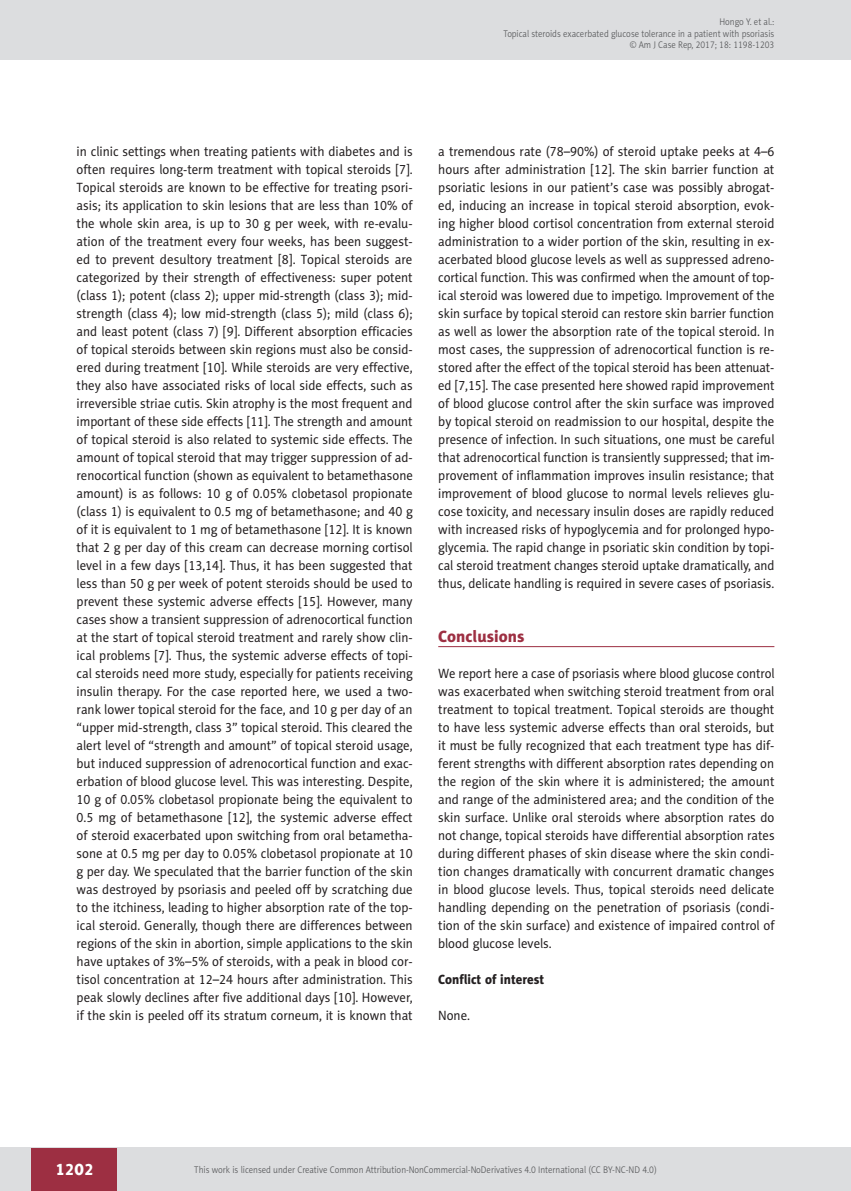
<style>
.page{position:relative;width:851px;height:1191px;background:#fff}
.page>*{position:absolute;margin:0;border:0;box-sizing:border-box;transform-origin:0 0}
.AJCR_Headline_1{font:16.5px "Naomi Sans EFN Heavy";color:#9d2f42}
.t1{font:16.5px "Naomi Sans EFN Heavy";color:#fff}
.AJCR_Body{font:13.5px/18px "Naomi Sans EFN";color:#231f20;text-align:justify;scale:.95 1}
.AJCR_Body-2{font:13.5px/18px "Naomi Sans EFN";color:#231f20;text-align:justify;scale:.94 1}
.AJCR_Headline_2{font:13.5px "Naomi Sans EFN Heavy";color:#231f20;scale:.95 1}
.t2{font:9.75px/11.2px "Naomi Sans EFN Light";color:#57585a;text-align:right;scale:.9 1}
</style>
<div class="page">
<hr style="left:438px;top:646px;width:336px;height:1px;background:#9d2f42">
<div style="left:0;top:1148px;width:850px;height:43px;background:#dcdddf"></div>
<div style="left:32px;top:1147px;width:85px;height:43px;background:#9d2f42"></div>
<div style="left:0;top:0;width:850px;height:60px;background:#dcdddf"></div>
<hr style="left:850px;top:0;width:1px;height:60px;background:#dcdddf">
<p class="t2" style="left:503px;top:16px;width:302px">Hongo Y. et al.:<br>Topical steroids exacerbated glucose tolerance in a patient with psoriasis © Am J Case Rep, 2017; 18: 1198-1203</p>
<p class="AJCR_Body" style="left:77px;top:142px;width:355px">in clinic settings when treating patients with diabetes and is often requires long-term treatment with topical steroids [7].<br>Topical steroids are known to be effective for treating psori&shy;asis; its application to skin lesions that are less than 10% of the whole skin area, is up to 30 g per week, with re-evalu&shy;ation of the treatment every four weeks, has been suggest&shy;ed to prevent desultory treatment [8]. Topical steroids are categorized by their strength of effectiveness: super potent (class 1); potent (class 2); upper mid-strength (class 3); mid&shy;strength (class 4); low mid-strength (class 5); mild (class 6); and least potent (class 7) [9]. Different absorption efficacies of topical steroids between skin regions must also be consid&shy;ered during treatment [10]. While steroids are very effective, they also have associated risks of local side effects, such as irreversible striae cutis. Skin atrophy is the most frequent and important of these side effects [11]. The strength and amount of topical steroid is also related to systemic side effects. The amount of topical steroid that may trigger suppression of ad&shy;renocortical function (shown as equivalent to betamethasone amount) is as follows: 10 g of 0.05% clobetasol propionate (class 1) is equivalent to 0.5 mg of betamethasone; and 40 g of it is equivalent to 1 mg of betamethasone [12]. It is known that 2 g per day of this cream can decrease morning cortisol level in a few days [13,14]. Thus, it has been suggested that less than 50 g per week of potent steroids should be used to prevent these systemic adverse effects [15]. However, many cases show a transient suppression of adrenocortical function at the start of topical steroid treatment and rarely show clin&shy;ical problems [7]. Thus, the systemic adverse effects of topi&shy;cal steroids need more study, especially for patients receiving insulin therapy. For the case reported here, we used a two&shy;rank lower topical steroid for the face, and 10 g per day of an “upper mid-strength, class 3” topical steroid. This cleared the alert level of “strength and amount” of topical steroid usage, but induced suppression of adrenocortical function and exac&shy;erbation of blood glucose level. This was interesting. Despite, 10 g of 0.05% clobetasol propionate being the equivalent to 0.5 mg of betamethasone [12], the systemic adverse effect of steroid exacerbated upon switching from oral betametha&shy;sone at 0.5 mg per day to 0.05% clobetasol propionate at 10 g per day. We speculated that the barrier function of the skin was destroyed by psoriasis and peeled off by scratching due to the itchiness, leading to higher absorption rate of the top&shy;ical steroid. Generally, though there are differences between regions of the skin in abortion, simple applications to the skin have uptakes of 3%–5% of steroids, with a peak in blood cor&shy;tisol concentration at 12–24 hours after administration. This peak slowly declines after five additional days [10]. However, if the skin is peeled off its stratum corneum, it is known that</p>
<p class="AJCR_Body" style="left:438px;top:142px;width:355px">a tremendous rate (78–90%) of steroid uptake peeks at 4–6 hours after administration [12]. The skin barrier function at psoriatic lesions in our patient’s case was possibly abrogat&shy;ed, inducing an increase in topical steroid absorption, evok&shy;ing higher blood cortisol concentration from external steroid administration to a wider portion of the skin, resulting in ex&shy;acerbated blood glucose levels as well as suppressed adreno&shy;cortical function. This was confirmed when the amount of top&shy;ical steroid was lowered due to impetigo. Improvement of the skin surface by topical steroid can restore skin barrier function as well as lower the absorption rate of the topical steroid. In most cases, the suppression of adrenocortical function is re&shy;stored after the effect of the topical steroid has been attenuat&shy;ed [7,15]. The case presented here showed rapid improvement of blood glucose control after the skin surface was improved by topical steroid on readmission to our hospital, despite the presence of infection. In such situations, one must be careful that adrenocortical function is transiently suppressed; that im&shy;provement of inflammation improves insulin resistance; that improvement of blood glucose to normal levels relieves glu&shy;cose toxicity, and necessary insulin doses are rapidly reduced with increased risks of hypoglycemia and for prolonged hypo&shy;glycemia. The rapid change in psoriatic skin condition by topi&shy;cal steroid treatment changes steroid uptake dramatically, and thus, delicate handling is required in severe cases of psoriasis.</p>
<p class="AJCR_Headline_1" style="left:438px;top:626px;width:88px">Conclusions</p>
<p class="AJCR_Body-2" style="left:438px;top:664px;width:359px">We report here a case of psoriasis where blood glucose control was exacerbated when switching steroid treatment from oral treatment to topical treatment. Topical steroids are thought to have less systemic adverse effects than oral steroids, but it must be fully recognized that each treatment type has dif&shy;ferent strengths with different absorption rates depending on the region of the skin where it is administered; the amount and range of the administered area; and the condition of the skin surface. Unlike oral steroids where absorption rates do not change, topical steroids have differential absorption rates during different phases of skin disease where the skin condi&shy;tion changes dramatically with concurrent dramatic changes in blood glucose levels. Thus, topical steroids need delicate handling depending on the penetration of psoriasis (condi&shy;tion of the skin surface) and existence of impaired control of blood glucose levels.</p>
<p class="AJCR_Headline_2" style="left:438px;top:971px;width:113px">Conflict of interest</p>
<p class="AJCR_Body" style="left:438px;top:1006px;width:35px">None.</p>
<p class="t1" style="left:55px;top:1159px;width:40px">1202</p>
<p class="t2" style="left:194px;top:1164px;width:515px">This work is licensed under Creative Common Attribution-NonCommercial-NoDerivatives 4.0 International (CC BY-NC-ND 4.0)</p>
</div>
